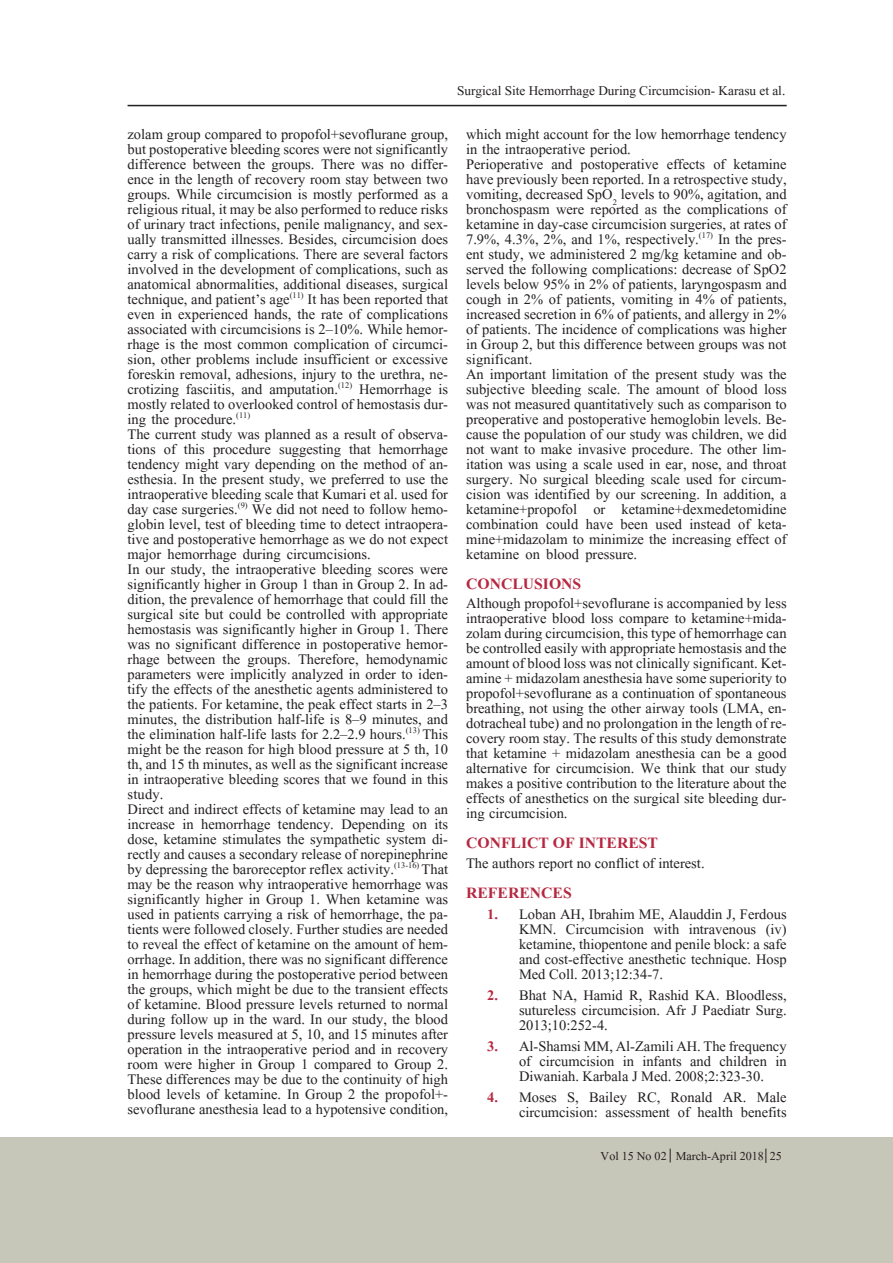
<style>
.page{position:relative;width:893px;height:1263px;background:#fff}
.page>*{position:absolute;margin:0;border:0;box-sizing:border-box;transform-origin:0 0}
.t1{font:700 19.5px "Aparajita";color:#b62841}
.t2{font:18px/15px "Aparajita";color:#231f20;text-align:justify}
.t3{font:16.5px "Aparajita";color:#231f20}
.t4{font:15px "Aparajita";color:#231f20}
.s1{font-weight:700;color:#b62841}
</style>
<div class="page">
<div style="left:0;top:1137px;width:893px;height:126px;background:#c7c7b9"></div>
<hr style="left:128px;top:105px;width:659px;height:1px;background:#231f20">
<svg style="left:670px;top:1148px;width:1px;height:14px"></svg>
<svg style="left:765px;top:1148px;width:1px;height:15px"></svg>
<p class="t3" style="left:457px;top:83px;width:330px">Surgical Site Hemorrhage During Circumcision- Karasu et al.</p>
<p class="t2" style="left:128px;top:128px;width:322px">zolam group compared to propofol+sevoflurane group, but postoperative bleeding scores were not significantly difference between the groups. There was no differ&shy;ence in the length of recovery room stay between two groups. While circumcision is mostly performed as a religious ritual, it may be also performed to reduce risks of urinary tract infections, penile malignancy, and sex&shy;ually transmitted illnesses. Besides, circumcision does carry a risk of complications. There are several factors involved in the development of complications, such as anatomical abnormalities, additional diseases, surgical technique, and patient’s age<sup>(11)</sup> It has been reported that even in experienced hands, the rate of complications associated with circumcisions is 2–10%. While hemor&shy;rhage is the most common complication of circumci&shy;sion, other problems include insufficient or excessive foreskin removal, adhesions, injury to the urethra, ne&shy;crotizing fasciitis, and amputation.<sup>(12)</sup> Hemorrhage is mostly related to overlooked control of hemostasis dur&shy;ing the procedure.<sup>(11)</sup></p>
<p class="t2" style="left:128px;top:428px;width:322px">The current study was planned as a result of observa&shy;tions of this procedure suggesting that hemorrhage tendency might vary depending on the method of an&shy;esthesia. In the present study, we preferred to use the intraoperative bleeding scale that Kumari et al. used for day case surgeries.<sup>(9)</sup> We did not need to follow hemo&shy;globin level, test of bleeding time to detect intraopera&shy;tive and postoperative hemorrhage as we do not expect major hemorrhage during circumcisions.</p>
<p class="t2" style="left:128px;top:563px;width:322px">In our study, the intraoperative bleeding scores were significantly higher in Group 1 than in Group 2. In ad&shy;dition, the prevalence of hemorrhage that could fill the surgical site but could be controlled with appropriate hemostasis was significantly higher in Group 1. There was no significant difference in postoperative hemor&shy;rhage between the groups. Therefore, hemodynamic parameters were implicitly analyzed in order to iden&shy;tify the effects of the anesthetic agents administered to the patients. For ketamine, the peak effect starts in 2–3 minutes, the distribution half-life is 8–9 minutes, and the elimination half-life lasts for 2.2–2.9 hours.<sup>(13)</sup> This might be the reason for high blood pressure at 5 th, 10 th, and 15 th minutes, as well as the significant increase in intraoperative bleeding scores that we found in this study.</p>
<p class="t2" style="left:128px;top:803px;width:322px">Direct and indirect effects of ketamine may lead to an increase in hemorrhage tendency. Depending on its dose, ketamine stimulates the sympathetic system di&shy;rectly and causes a secondary release of norepinephrine by depressing the baroreceptor reflex activity.<sup>(13-16)</sup> That may be the reason why intraoperative hemorrhage was significantly higher in Group 1. When ketamine was used in patients carrying a risk of hemorrhage, the pa&shy;tients were followed closely. Further studies are needed to reveal the effect of ketamine on the amount of hem&shy;orrhage. In addition, there was no significant difference in hemorrhage during the postoperative period between the groups, which might be due to the transient effects of ketamine. Blood pressure levels returned to normal during follow up in the ward. In our study, the blood pressure levels measured at 5, 10, and 15 minutes after operation in the intraoperative period and in recovery room were higher in Group 1 compared to Group 2.<br>These differences may be due to the continuity of high blood levels of ketamine. In Group 2 the propofol+- sevoflurane anesthesia lead to a hypotensive condition,</p>
<p class="t2" style="left:466px;top:128px;width:322px">which might account for the low hemorrhage tendency in the intraoperative period.</p>
<p class="t2" style="left:466px;top:158px;width:322px">Perioperative and postoperative effects of ketamine have previously been reported. In a retrospective study, vomiting, decreased SpO<sub>2</sub> levels to 90%, agitation, and bronchospasm were reported as the complications of ketamine in day-case circumcision surgeries, at rates of 7.9%, 4.3%, 2%, and 1%, respectively.<sup>(17)</sup> In the pres&shy;ent study, we administered 2 mg/kg ketamine and ob&shy;served the following complications: decrease of SpO2 levels below 95% in 2% of patients, laryngospasm and cough in 2% of patients, vomiting in 4% of patients, increased secretion in 6% of patients, and allergy in 2% of patients. The incidence of complications was higher in Group 2, but this difference between groups was not significant.</p>
<p class="t2" style="left:466px;top:368px;width:322px">An important limitation of the present study was the subjective bleeding scale. The amount of blood loss was not measured quantitatively such as comparison to preoperative and postoperative hemoglobin levels. Be&shy;cause the population of our study was children, we did not want to make invasive procedure. The other lim&shy;itation was using a scale used in ear, nose, and throat surgery. No surgical bleeding scale used for circum&shy;cision was identified by our screening. In addition, a ketamine+propofol or ketamine+dexmedetomidine combination could have been used instead of keta&shy;mine+midazolam to minimize the increasing effect of ketamine on blood pressure.</p>
<p class="t1" style="left:466px;top:574px;width:117px">CONCLUSIONS</p>
<p class="t2" style="left:466px;top:598px;width:322px">Although propofol+sevoflurane is accompanied by less intraoperative blood loss compare to ketamine+mida&shy;zolam during circumcision, this type of hemorrhage can be controlled easily with appropriate hemostasis and the amount of blood loss was not clinically significant. Ket&shy;amine + midazolam anesthesia have some superiority to propofol+sevoflurane as a continuation of spontaneous breathing, not using the other airway tools (LMA, en&shy;dotracheal tube) and no prolongation in the length of re&shy;covery room stay. The results of this study demonstrate that ketamine + midazolam anesthesia can be a good alternative for circumcision. We think that our study makes a positive contribution to the literature about the effects of anesthetics on the surgical site bleeding dur&shy;ing circumcision.</p>
<p class="t1" style="left:466px;top:834px;width:193px">CONFLICT OF INTEREST</p>
<p class="t2" style="left:466px;top:857px;width:240px">The authors report no conflict of interest.</p>
<p class="t1" style="left:466px;top:883px;width:107px">REFERENCES</p>
<p class="t2" style="left:519px;top:908px;width:269px;text-indent:-32px"><span class="s1">1.</span> Loban AH, Ibrahim ME, Alauddin J, Ferdous KMN. Circumcision with intravenous (iv) ketamine, thiopentone and penile block: a safe and cost-effective anesthetic technique. Hosp Med Coll. 2013;12:34-7.</p>
<p class="t2" style="left:519px;top:989px;width:269px;text-indent:-32px"><span class="s1">2.</span> Bhat NA, Hamid R, Rashid KA. Bloodless, sutureless circumcision. Afr J Paediatr Surg.<br>2013;10:252-4.</p>
<p class="t2" style="left:519px;top:1040px;width:269px;text-indent:-32px"><span class="s1">3.</span> Al-Shamsi MM, Al-Zamili AH. The frequency of circumcision in infants and children in Diwaniah. Karbala J Med. 2008;2:323-30.</p>
<p class="t2" style="left:487px;top:1091px;width:301px;text-align:right"><span class="s1">4.</span> Moses S, Bailey RC, Ronald AR. Male circumcision: assessment of health benefits</p>
<p class="t4" style="left:601px;top:1149px;width:183px">Vol 15 No 02 March-April 2018 25</p>
</div>
